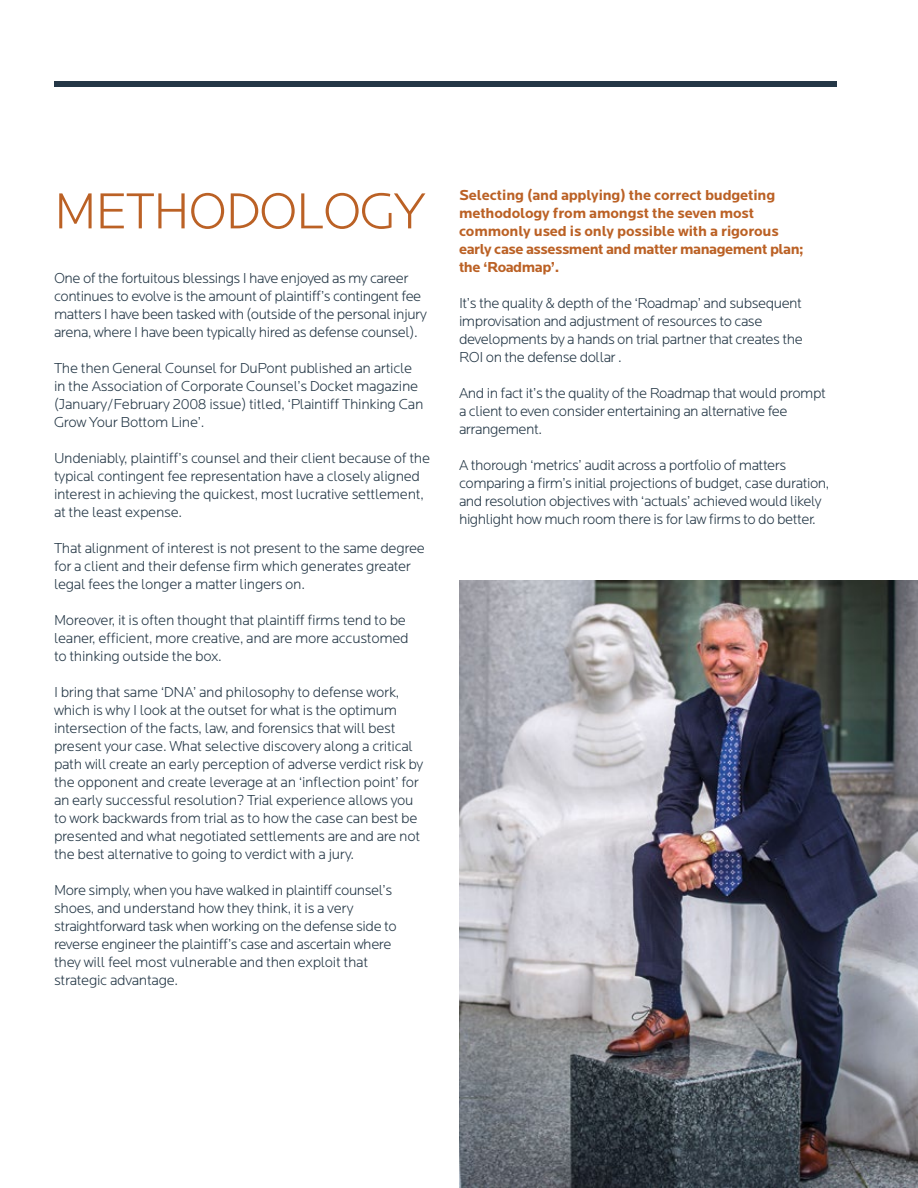
<style>
.page{position:relative;width:918px;height:1188px;background:#fff}
.page>*{position:absolute;margin:0;border:0;box-sizing:border-box;transform-origin:0 0}
.t1{font:300 52.5px "Locator";letter-spacing:-.03em;color:#bb6125}
.t2{font:300 15px/18px "Locator";letter-spacing:-.02em;color:#243746}
.t3{font:700 15px/18px "Locator";letter-spacing:-.01em;color:#bb6125}
</style>
<div class="page">
<img style="left:459px;top:580px;width:459px;height:608px">
<div style="left:54px;top:81px;width:783px;height:6px;background:#243746"></div>
<h1 class="t1" style="left:54px;top:184px;width:373px">METHODOLOGY</h1>
<p class="t2" style="left:54px;top:270px;width:375px">One of the fortuitous blessings I have enjoyed as my career continues to evolve is the amount of plaintiff’s contingent fee matters I have been tasked with (outside of the personal injury arena, where I have been typically hired as defense counsel).</p>
<p class="t2" style="left:54px;top:360px;width:371px">The then General Counsel for DuPont published an article in the Association of Corporate Counsel’s Docket magazine (January/February 2008 issue) titled, ‘Plaintiff Thinking Can Grow Your Bottom Line’.</p>
<p class="t2" style="left:54px;top:450px;width:378px">Undeniably, plaintiff’s counsel and their client because of the typical contingent fee representation have a closely aligned interest in achieving the quickest, most lucrative settlement, at the least expense.</p>
<p class="t2" style="left:54px;top:540px;width:372px">That alignment of interest is not present to the same degree for a client and their defense firm which generates greater legal fees the longer a matter lingers on.</p>
<p class="t2" style="left:54px;top:612px;width:356px">Moreover, it is often thought that plaintiff firms tend to be leaner, efficient, more creative, and are more accustomed to thinking outside the box.</p>
<p class="t2" style="left:54px;top:684px;width:371px">I bring that same ‘DNA’ and philosophy to defense work, which is why I look at the outset for what is the optimum intersection of the facts, law, and forensics that will best present your case. What selective discovery along a critical path will create an early perception of adverse verdict risk by the opponent and create leverage at an ‘inflection point’ for an early successful resolution? Trial experience allows you to work backwards from trial as to how the case can best be presented and what negotiated settlements are and are not the best alternative to going to verdict with a jury.</p>
<p class="t2" style="left:54px;top:882px;width:344px">More simply, when you have walked in plaintiff counsel’s shoes, and understand how they think, it is a very straightforward task when working on the defense side to reverse engineer the plaintiff’s case and ascertain where they will feel most vulnerable and then exploit that strategic advantage.</p>
<p class="t3" style="left:459px;top:187px;width:346px">Selecting (and applying) the correct budgeting methodology from amongst the seven most commonly used is only possible with a rigorous early case assessment and matter management plan; the ‘Roadmap’.</p>
<p class="t2" style="left:459px;top:295px;width:345px">It’s the quality &amp; depth of the ‘Roadmap’ and subsequent improvisation and adjustment of resources to case developments by a hands on trial partner that creates the ROI on the defense dollar .</p>
<p class="t2" style="left:459px;top:385px;width:368px">And in fact it’s the quality of the Roadmap that would prompt a client to even consider entertaining an alternative fee arrangement.</p>
<p class="t2" style="left:459px;top:457px;width:372px">A thorough ‘metrics’ audit across a portfolio of matters comparing a firm’s initial projections of budget, case duration, and resolution objectives with ‘actuals’ achieved would likely highlight how much room there is for law firms to do better.</p>
</div>
